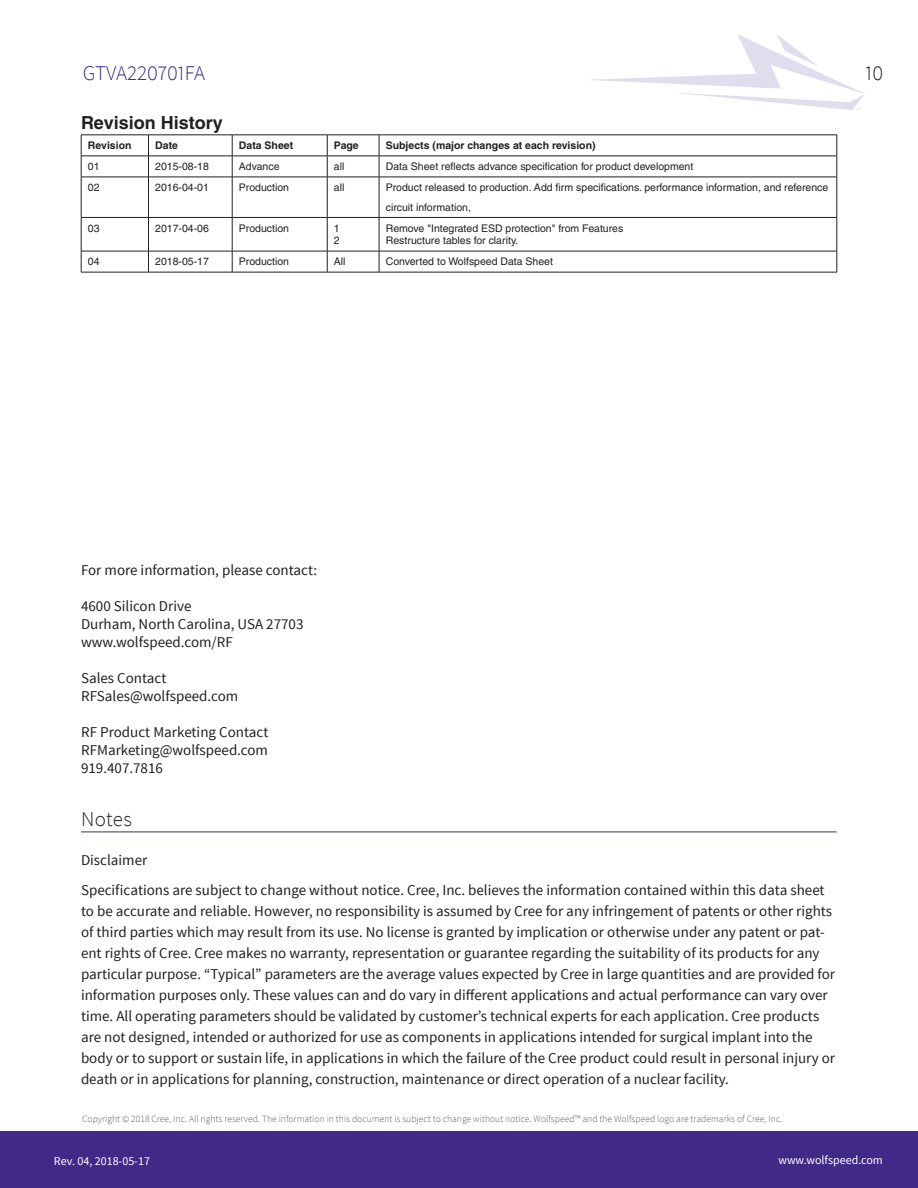
<style>
.page{position:relative;width:918px;height:1188px;background:#fff}
.page>*{position:absolute;margin:0;border:0;box-sizing:border-box;transform-origin:0 0}
.t1{font:300 21px "Source Sans Pro";letter-spacing:-.01em;color:#412987}
.t2{font:300 21px "Source Sans Pro";letter-spacing:.015em;color:#221f1f}
.t3{font:700 18px "Helvetica";color:#221f1f}
.t4{font:15px/21px "Source Sans Pro";color:#221f1f}
.t5{font:12px "Source Sans Pro";color:#fff}
.t6{font:10.5px/12.6px "Helvetica";color:#221f1f}
.t7{font:700 10.5px "Helvetica";color:#221f1f}
.t8{font:300 9.6px "Source Sans Pro";color:#5e6369}
</style>
<div class="page">
<div style="left:0;top:1131px;width:918px;height:57px;background:#412987"></div>
<svg style="left:589px;top:34px;width:276px;height:76px"></svg>
<hr style="left:81px;top:832px;width:756px;height:1px;background:#412987">
<hr style="left:81px;top:135px;width:68px;height:1px;background:#221f1f">
<hr style="left:149px;top:135px;width:83px;height:1px;background:#221f1f">
<hr style="left:232px;top:135px;width:95px;height:1px;background:#221f1f">
<hr style="left:327px;top:135px;width:52px;height:1px;background:#221f1f">
<hr style="left:379px;top:135px;width:458px;height:1px;background:#221f1f">
<hr style="left:81px;top:156px;width:68px;height:1px;background:#221f1f">
<svg style="left:81px;top:135px;width:1px;height:42px"></svg>
<hr style="left:149px;top:156px;width:83px;height:1px;background:#221f1f">
<svg style="left:148px;top:136px;width:1px;height:41px"></svg>
<hr style="left:232px;top:156px;width:95px;height:1px;background:#221f1f">
<svg style="left:232px;top:135px;width:1px;height:42px"></svg>
<hr style="left:327px;top:156px;width:52px;height:1px;background:#221f1f">
<svg style="left:327px;top:135px;width:1px;height:42px"></svg>
<hr style="left:379px;top:156px;width:458px;height:1px;background:#221f1f">
<svg style="left:379px;top:135px;width:1px;height:42px"></svg>
<svg style="left:837px;top:135px;width:1px;height:42px"></svg>
<hr style="left:81px;top:177px;width:68px;height:1px;background:#221f1f">
<hr style="left:81px;top:177px;width:1px;height:40px;background:#221f1f">
<hr style="left:149px;top:177px;width:83px;height:1px;background:#221f1f">
<hr style="left:148px;top:177px;width:1px;height:40px;background:#221f1f">
<hr style="left:232px;top:177px;width:95px;height:1px;background:#221f1f">
<hr style="left:232px;top:177px;width:1px;height:40px;background:#221f1f">
<hr style="left:327px;top:177px;width:52px;height:1px;background:#221f1f">
<hr style="left:327px;top:177px;width:1px;height:40px;background:#221f1f">
<hr style="left:379px;top:177px;width:458px;height:1px;background:#221f1f">
<hr style="left:379px;top:177px;width:1px;height:40px;background:#221f1f">
<hr style="left:837px;top:177px;width:1px;height:40px;background:#221f1f">
<hr style="left:81px;top:217px;width:68px;height:1px;background:#221f1f">
<hr style="left:81px;top:218px;width:1px;height:33px;background:#221f1f">
<hr style="left:149px;top:217px;width:83px;height:1px;background:#221f1f">
<hr style="left:148px;top:218px;width:1px;height:33px;background:#221f1f">
<hr style="left:232px;top:217px;width:95px;height:1px;background:#221f1f">
<hr style="left:232px;top:218px;width:1px;height:33px;background:#221f1f">
<hr style="left:327px;top:217px;width:52px;height:1px;background:#221f1f">
<hr style="left:327px;top:218px;width:1px;height:33px;background:#221f1f">
<hr style="left:379px;top:217px;width:458px;height:1px;background:#221f1f">
<hr style="left:379px;top:218px;width:1px;height:33px;background:#221f1f">
<hr style="left:837px;top:218px;width:1px;height:33px;background:#221f1f">
<svg style="left:81px;top:252px;width:1px;height:20px"></svg>
<svg style="left:148px;top:252px;width:1px;height:20px"></svg>
<svg style="left:232px;top:252px;width:1px;height:20px"></svg>
<svg style="left:327px;top:252px;width:1px;height:20px"></svg>
<svg style="left:379px;top:252px;width:1px;height:20px"></svg>
<svg style="left:837px;top:251px;width:1px;height:21px"></svg>
<hr style="left:81px;top:251px;width:68px;height:1px;background:#221f1f">
<hr style="left:81px;top:272px;width:68px;height:1px;background:#221f1f">
<hr style="left:149px;top:251px;width:83px;height:1px;background:#221f1f">
<hr style="left:149px;top:272px;width:83px;height:1px;background:#221f1f">
<hr style="left:232px;top:251px;width:95px;height:1px;background:#221f1f">
<hr style="left:232px;top:272px;width:95px;height:1px;background:#221f1f">
<hr style="left:327px;top:251px;width:52px;height:1px;background:#221f1f">
<hr style="left:327px;top:272px;width:52px;height:1px;background:#221f1f">
<hr style="left:379px;top:251px;width:458px;height:1px;background:#221f1f">
<hr style="left:379px;top:272px;width:458px;height:1px;background:#221f1f">
<h1 class="t1" style="left:83px;top:61px;width:124px">GTVA220701FA</h1>
<h1 class="t2" style="left:865px;top:60px;width:20px">10</h1>
<p class="t3" style="left:81px;top:115px;width:143px">Revision History</p>
<p class="t7" style="left:88px;top:141px;width:45px">Revision</p>
<p class="t7" style="left:155px;top:141px;width:24px">Date</p>
<p class="t7" style="left:239px;top:141px;width:56px">Data Sheet</p>
<p class="t7" style="left:334px;top:141px;width:26px">Page</p>
<p class="t7" style="left:386px;top:141px;width:211px">Subjects (major changes at each revision)</p>
<p class="t6" style="left:88px;top:161px;width:13px">01</p>
<p class="t6" style="left:155px;top:161px;width:55px">2015-08-18</p>
<p class="t6" style="left:239px;top:161px;width:42px">Advance</p>
<p class="t6" style="left:334px;top:161px;width:12px">all</p>
<p class="t6" style="left:386px;top:161px;width:309px">Data Sheet reflects advance specification for product development</p>
<p class="t6" style="left:88px;top:182px;width:13px">02</p>
<p class="t6" style="left:155px;top:182px;width:55px">2016-04-01</p>
<p class="t6" style="left:239px;top:182px;width:52px">Production</p>
<p class="t6" style="left:334px;top:182px;width:12px">all</p>
<p class="t6" style="left:386px;top:179px;width:444px;line-height:19.5px">Product released to production. Add firm specifications. performance information, and reference circuit information,</p>
<p class="t6" style="left:88px;top:223px;width:13px">03</p>
<p class="t6" style="left:155px;top:223px;width:55px">2017-04-06</p>
<p class="t6" style="left:239px;top:223px;width:52px">Production</p>
<p class="t6" style="left:334px;top:223px;width:7px">1<br>2</p>
<p class="t6" style="left:386px;top:223px;width:239px">Remove "Integrated ESD protection" from Features<br>Restructure tables for clarity.</p>
<p class="t6" style="left:88px;top:256px;width:13px">04</p>
<p class="t6" style="left:155px;top:256px;width:55px">2018-05-17</p>
<p class="t6" style="left:239px;top:256px;width:52px">Production</p>
<p class="t6" style="left:334px;top:256px;width:13px">All</p>
<p class="t6" style="left:386px;top:256px;width:169px">Converted to Wolfspeed Data Sheet</p>
<p class="t4" style="left:81px;top:559px;width:238px">For more information, please contact:</p>
<p class="t4" style="left:81px;top:598px;width:224px;line-height:18px">4600 Silicon Drive<br>Durham, North Carolina, USA 27703 www.wolfspeed.com/RF</p>
<p class="t4" style="left:81px;top:669px;width:159px;line-height:18px">Sales Contact<br>RFSales@wolfspeed.com</p>
<p class="t4" style="left:81px;top:723px;width:189px;line-height:18px;text-align:justify">RF Product Marketing Contact RFMarketing@wolfspeed.com 919.407.7816</p>
<h1 class="t2" style="left:81px;top:811px;width:52px">Notes</h1>
<p class="t4" style="left:81px;top:847px;width:745px;line-height:29.7px">Disclaimer<br>Speci昀椀cations are subject to change without notice. Cree, Inc. believes the information contained within this data sheet</p>
<p class="t4" style="left:81px;top:901px;width:756px">to be accurate and reliable. However, no responsibility is assumed by Cree for any infringement of patents or other rights of third parties which may result from its use. No license is granted by implication or otherwise under any patent or pat&shy;ent rights of Cree. Cree makes no warranty, representation or guarantee regarding the suitability of its products for any particular purpose. “Typical” parameters are the average values expected by Cree in large quantities and are provided for information purposes only. These values can and do vary in di昀昀erent applications and actual performance can vary over time. All operating parameters should be validated by customer’s technical experts for each application. Cree products are not designed, intended or authorized for use as components in applications intended for surgical implant into the body or to support or sustain life, in applications in which the failure of the Cree product could result in personal injury or death or in applications for planning, construction, maintenance or direct operation of a nuclear facility.</p>
<p class="t8" style="left:82px;top:1115px;width:702px">Copyright © 2018 Cree, Inc. All rights reserved. The information in this document is subject to change without notice. Wolfspeed™ and the Wolfspeed logo are trademarks of Cree, Inc.</p>
<p class="t5" style="left:54px;top:1156px;width:97px">Rev. 04, 2018-05-17</p>
<p class="t5" style="left:778px;top:1155px;width:106px">www.wolfspeed.com</p>
</div>
